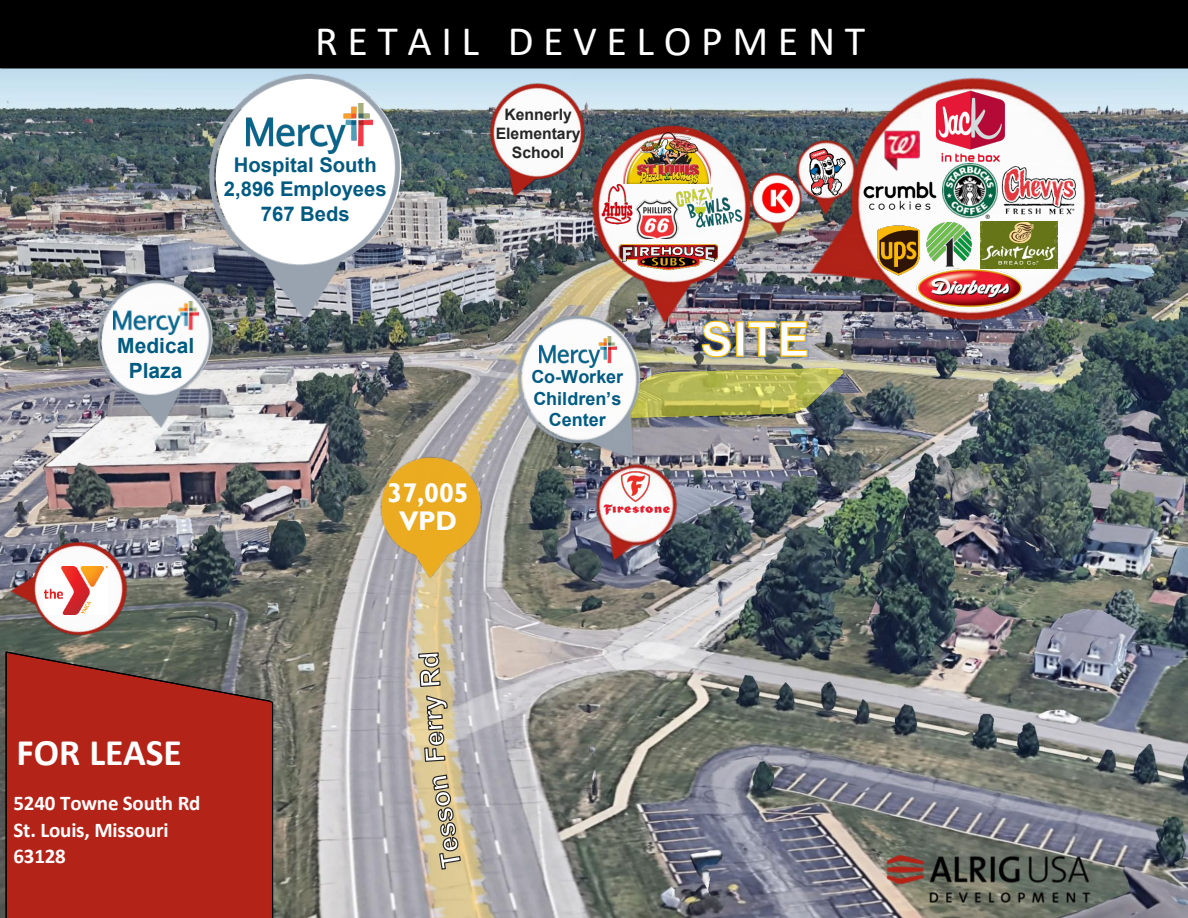
<style>
.page{position:relative;width:1188px;height:918px;background:#fff}
.page>*{position:absolute;margin:0;border:0;box-sizing:border-box;transform-origin:0 0}
.t1{font:42px "Calibri";color:#fff}
.t2{font:700 37.5px "Calibri";letter-spacing:-.005em;color:#fff}
.t3{font:700 27px "Gill Sans";letter-spacing:-.01em;color:#fff}
.t4{font:700 21px "Calibri";letter-spacing:-.01em;color:#fff}
.t5{font:700 21px "Arial";color:#005a82}
.t6{font:700 20.25px "Arial";color:#005a82}
.t7{font:700 18px "Arial";color:#005a82}
.t8{font:700 15.75px "Arial";color:#262626}
</style>
<div class="page">
<img style="left:0;top:68px;width:1188px;height:850px">
<div style="left:0;top:0;width:1188px;height:68px;background:#000"></div>
<svg style="left:5px;top:651px;width:266px;height:267px;background:#aa281d"></svg>
<hr style="left:272px;top:703px;width:1px;height:215px;background:#000">
<img style="left:882px;top:850px;width:214px;height:54px">
<img style="left:209px;top:74px;width:192px;height:246px">
<img style="left:80px;top:266px;width:153px;height:177px">
<img style="left:247px;top:104px;width:126px;height:50px">
<img style="left:571px;top:516px;width:130px;height:57px">
<img style="left:114px;top:301px;width:85px;height:34px">
<img style="left:543px;top:80px;width:252px;height:238px">
<img style="left:601px;top:183px;width:31px;height:42px">
<img style="left:624px;top:131px;width:87px;height:52px">
<img style="left:636px;top:199px;width:55px;height:39px">
<img style="left:676px;top:188px;width:61px;height:41px">
<img style="left:801px;top:47px;width:321px;height:308px">
<img style="left:885px;top:131px;width:34px;height:41px">
<img style="left:942px;top:166px;width:53px;height:53px">
<img style="left:876px;top:179px;width:68px;height:35px">
<img style="left:929px;top:85px;width:84px;height:81px">
<img style="left:995px;top:146px;width:88px;height:88px">
<img style="left:911px;top:268px;width:111px;height:40px">
<img style="left:878px;top:226px;width:41px;height:49px">
<img style="left:980px;top:222px;width:77px;height:46px">
<img style="left:925px;top:220px;width:48px;height:48px">
<svg style="left:418px;top:623px;width:30px;height:140px;background:#c7b995"></svg>
<img style="left:329px;top:412px;width:204px;height:207px">
<svg style="left:432px;top:770px;width:30px;height:101px;background:#c1b390"></svg>
<img style="left:708px;top:368px;width:142px;height:50px">
<img style="left:469px;top:268px;width:239px;height:248px">
<img style="left:540px;top:337px;width:76px;height:30px">
<img style="left:699px;top:318px;width:112px;height:42px">
<img style="left:701px;top:320px;width:107px;height:38px">
<img style="left:5px;top:515px;width:147px;height:144px">
<img style="left:461px;top:58px;width:149px;height:146px">
<img style="left:618px;top:245px;width:99px;height:25px">
<img style="left:45px;top:566px;width:63px;height:49px">
<img style="left:737px;top:159px;width:77px;height:79px">
<img style="left:761px;top:182px;width:16px;height:34px">
<img style="left:777px;top:123px;width:99px;height:99px">
<img style="left:810px;top:148px;width:36px;height:48px">
<p class="t1" style="left:315px;top:12px;width:552px">R E T A I L D E V E L O P M E N T</p>
<p class="t6" style="left:234px;top:151px;width:144px">Hospital South</p>
<p class="t6" style="left:224px;top:175px;width:164px">2,896 Employees</p>
<p class="t6" style="left:261px;top:199px;width:90px">767 Beds</p>
<p class="t8" style="left:505px;top:103px;width:69px">Kennerly</p>
<p class="t8" style="left:496px;top:122px;width:86px">Elementary</p>
<p class="t8" style="left:512px;top:141px;width:54px">School</p>
<p class="t5" style="left:117px;top:331px;width:79px">Medical</p>
<p class="t5" style="left:129px;top:356px;width:55px">Plaza</p>
<p class="t3" style="left:388px;top:476px;width:82px">37,005</p>
<p class="t3" style="left:399px;top:505px;width:60px">VPD</p>
<p class="t7" style="left:531px;top:364px;width:93px">Co-Worker</p>
<p class="t7" style="left:533px;top:386px;width:90px">Children’s</p>
<p class="t7" style="left:549px;top:407px;width:58px">Center</p>
<h2 class="t2" style="left:17px;top:726px;width:167px">FOR LEASE</h2>
<p class="t4" style="left:14px;top:788px;width:189px">5240 Towne South Rd</p>
<p class="t4" style="left:14px;top:815px;width:157px">St. Louis, Missouri</p>
<p class="t4" style="left:14px;top:841px;width:54px">63128</p>
</div>
